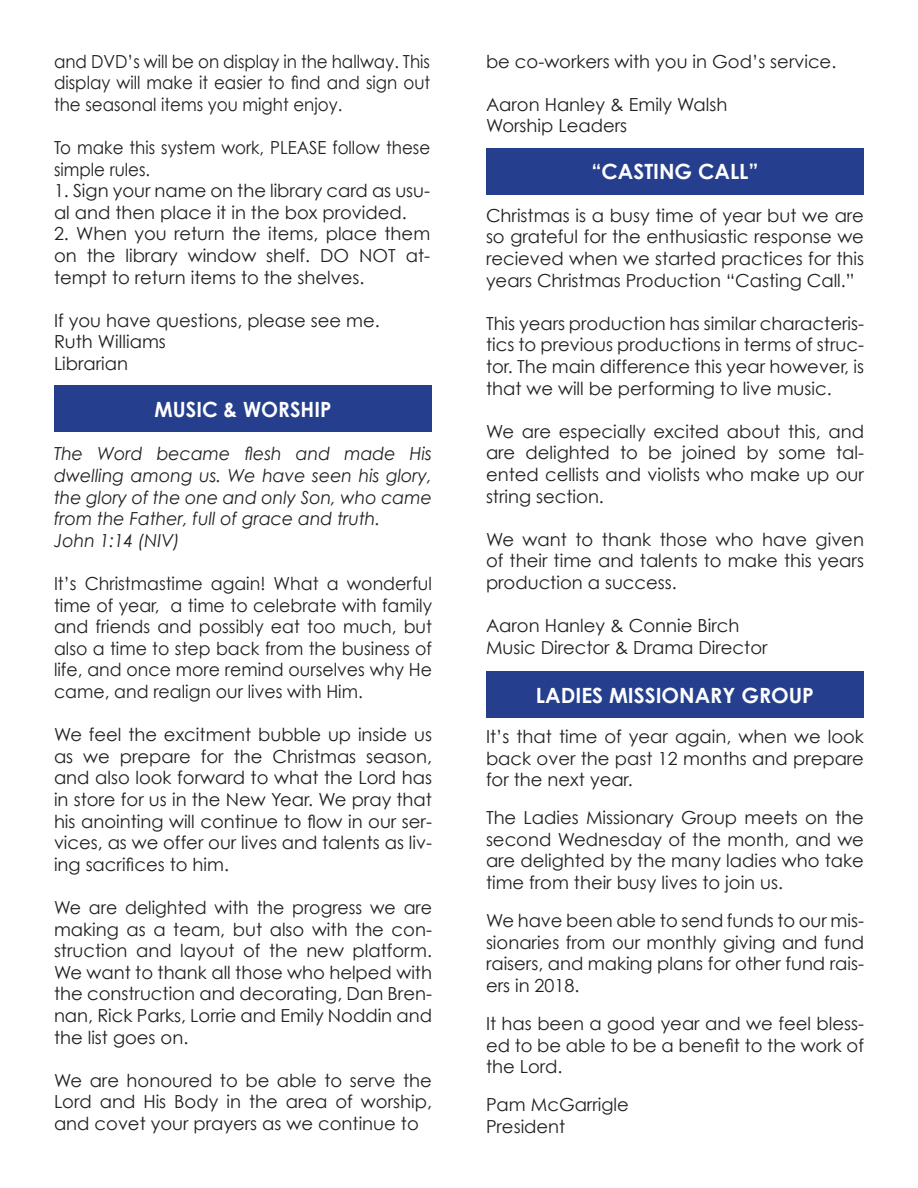
<style>
.page{position:relative;width:918px;height:1188px;background:#fff}
.page>*{position:absolute;margin:0;border:0;box-sizing:border-box;transform-origin:0 0}
.t1{font:700 21px "Century Gothic";color:#fff}
.t2{font:18px/21.6px "Century Gothic";color:#231f20;text-align:justify}
.t3{font:18px/21.6px "Century Gothic";color:#231f20;text-align:justify;scale:.96 1}
.t4{font:18px/21.6px "Century Gothic";color:#231f20;text-align:justify;scale:.93 1}
.t5{font:italic 18px/21.6px "Century Gothic";color:#231f20;text-align:justify;scale:.96 1}
</style>
<div class="page">
<div style="left:54px;top:385px;width:378px;height:46px;background:#253f8e"></div>
<div style="left:486px;top:148px;width:378px;height:47px;background:#253f8e"></div>
<div style="left:486px;top:671px;width:378px;height:47px;background:#253f8e"></div>
<p class="t4" style="left:54px;top:50px;width:406px">and DVD’s will be on display in the hallway. This display will make it easier to find and sign out the seasonal items you might enjoy.</p>
<p class="t4" style="left:54px;top:136px;width:406px">To make this system work, PLEASE follow these simple rules.</p>
<p class="t2" style="left:54px;top:180px;width:378px">1. Sign your name on the library card as usu&shy;al and then place it in the box provided.</p>
<p class="t2" style="left:54px;top:223px;width:378px">2. When you return the items, place them on the library window shelf. DO NOT at&shy;tempt to return items to the shelves.</p>
<p class="t2" style="left:54px;top:309px;width:327px">If you have questions, please see me.</p>
<p class="t2" style="left:54px;top:331px;width:113px">Ruth Williams</p>
<p class="t2" style="left:54px;top:352px;width:76px">Librarian</p>
<p class="t1" style="left:155px;top:396px;width:178px">MUSIC &amp; WORSHIP</p>
<p class="t5" style="left:54px;top:443px;width:395px">The Word became flesh and made His dwelling among us. We have seen his glory, the glory of the one and only Son, who came from the Father, full of grace and truth.</p>
<p class="t5" style="left:54px;top:529px;width:133px">John 1:14 (NIV)</p>
<p class="t3" style="left:54px;top:572px;width:395px">It’s Christmastime again! What a wonderful time of year, a time to celebrate with family and friends and possibly eat too much, but also a time to step back from the business of life, and once more remind ourselves why He came, and realign our lives with Him.</p>
<p class="t2" style="left:54px;top:724px;width:380px">We feel the excitment bubble up inside us as we prepare for the Christmas season, and also look forward to what the Lord has in store for us in the New Year. We pray that his anointing will continue to flow in our ser&shy;vices, as we offer our lives and talents as liv&shy;ing sacrifices to him.</p>
<p class="t3" style="left:54px;top:896px;width:395px">We are delighted with the progress we are making as a team, but also with the con&shy;struction and layout of the new platform.<br>We want to thank all those who helped with the construction and decorating, Dan Bren&shy;nan, Rick Parks, Lorrie and Emily Noddin and the list goes on.</p>
<p class="t2" style="left:54px;top:1069px;width:379px">We are honoured to be able to serve the Lord and His Body in the area of worship, and covet your prayers as we continue to</p>
<p class="t2" style="left:486px;top:50px;width:352px">be co-workers with you in God’s service.</p>
<p class="t2" style="left:486px;top:93px;width:243px">Aaron Hanley &amp; Emily Walsh</p>
<p class="t2" style="left:486px;top:115px;width:143px">Worship Leaders</p>
<p class="t1" style="left:591px;top:158px;width:169px">“CASTING CALL”</p>
<p class="t2" style="left:486px;top:204px;width:380px">Christmas is a busy time of year but we are so grateful for the enthusiastic response we recieved when we started practices for this years Christmas Production “Casting Call.”</p>
<p class="t2" style="left:486px;top:312px;width:379px">This years production has similar characteris&shy;tics to previous productions in terms of struc&shy;tor. The main difference this year however, is that we will be performing to live music.</p>
<p class="t2" style="left:486px;top:420px;width:380px">We are especially excited about this, and are delighted to be joined by some tal&shy;ented cellists and violists who make up our string section.</p>
<p class="t2" style="left:486px;top:528px;width:380px">We want to thank those who have given of their time and talents to make this years production a success.</p>
<p class="t2" style="left:486px;top:615px;width:255px">Aaron Hanley &amp; Connie Birch</p>
<p class="t2" style="left:486px;top:636px;width:283px">Music Director &amp; Drama Director</p>
<p class="t1" style="left:536px;top:683px;width:280px">LADIES MISSIONARY GROUP</p>
<p class="t2" style="left:486px;top:725px;width:380px">It’s that time of year again, when we look back over the past 12 months and prepare for the next year.</p>
<p class="t2" style="left:486px;top:807px;width:380px">The Ladies Missionary Group meets on the second Wednesday of the month, and we are delighted by the many ladies who take time from their busy lives to join us.</p>
<p class="t2" style="left:486px;top:910px;width:380px">We have been able to send funds to our mis&shy;sionaries from our monthly giving and fund raisers, and making plans for other fund rais&shy;ers in 2018.</p>
<p class="t2" style="left:486px;top:1012px;width:379px">It has been a good year and we feel bless&shy;ed to be able to be a benefit to the work of the Lord.</p>
<p class="t2" style="left:486px;top:1094px;width:144px">Pam McGarrigle</p>
<p class="t2" style="left:486px;top:1115px;width:81px">President</p>
</div>
